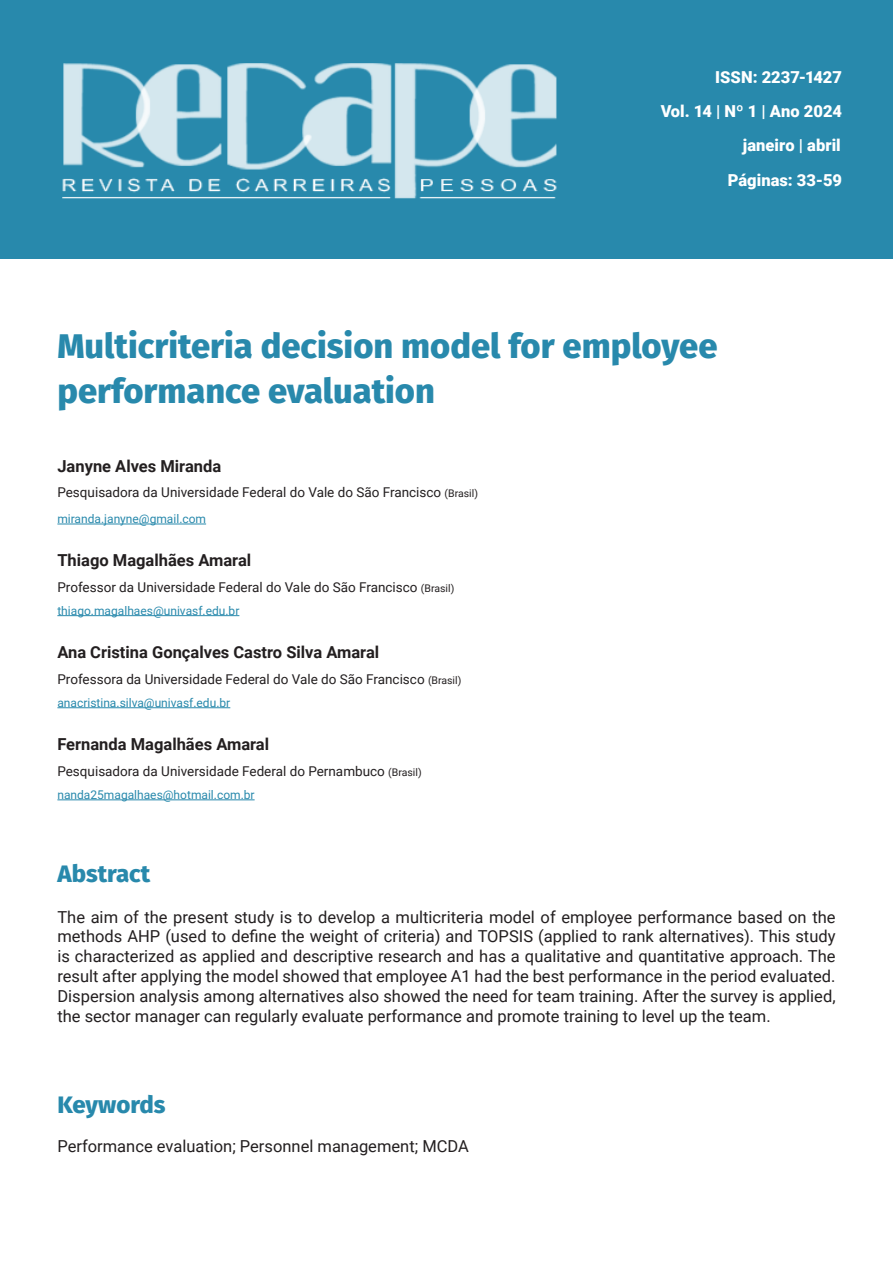
<style>
.page{position:relative;width:893px;height:1263px;background:#fff}
.page>*{position:absolute;margin:0;border:0;box-sizing:border-box;transform-origin:0 0}
.Colunas_-_Esquerda{font:800 34.5px/45px "Fira Sans";color:#2889ac}
.t1{font:800 24px "Fira Sans";color:#2889ac}
.Resumo_-_Texto{font:16.5px/19.8px "Roboto";color:#231f20;text-align:justify}
.t2{font:700 16.5px "Roboto";color:#231f20}
.Colunas_-_Esquerda-2{font:900 16.5px "Roboto";color:#fff}
.t3{font:13.5px "Roboto";color:#231f20}
.t4{font:12px "Roboto";color:#2889ac}
.s1{font-size:10.5px}
</style>
<div class="page">
<div style="left:0;top:0;width:893px;height:258px;background:#2889ac"></div>
<img style="left:62px;top:63px;width:495px;height:136px">
<hr style="left:57px;top:524px;width:149px;height:1px;background:#2889ac">
<hr style="left:57px;top:615px;width:182px;height:1px;background:#2889ac">
<hr style="left:57px;top:707px;width:173px;height:1px;background:#2889ac">
<hr style="left:57px;top:799px;width:198px;height:1px;background:#2889ac">
<p class="Colunas_-_Esquerda-2" style="left:715px;top:65px;width:128px">ISSN: 2237-1427</p>
<p class="Colunas_-_Esquerda-2" style="left:661px;top:99px;width:183px">Vol. 14 | Nº 1 | Ano 2024</p>
<p class="Colunas_-_Esquerda-2" style="left:743px;top:134px;width:99px">janeiro | abril</p>
<p class="Colunas_-_Esquerda-2" style="left:728px;top:168px;width:116px">Páginas: 33-59</p>
<p class="Colunas_-_Esquerda" style="left:57px;top:320px;width:662px">Multicriteria decision model for employee performance evaluation</p>
<p class="t2" style="left:57px;top:454px;width:165px">Janyne Alves Miranda</p>
<p class="t3" style="left:57px;top:483px;width:422px">Pesquisadora da Universidade Federal do Vale do São Francisco <span class="s1">(Brasil)</span></p>
<p class="t4" style="left:57px;top:510px;width:150px">miranda.janyne@gmail.com</p>
<p class="t2" style="left:57px;top:549px;width:195px">Thiago Magalhães Amaral</p>
<p class="t3" style="left:57px;top:578px;width:398px">Professor da Universidade Federal do Vale do São Francisco <span class="s1">(Brasil)</span></p>
<p class="t4" style="left:57px;top:602px;width:183px">thiago.magalhaes@univasf.edu.br</p>
<p class="t2" style="left:57px;top:641px;width:323px">Ana Cristina Gonçalves Castro Silva Amaral</p>
<p class="t3" style="left:57px;top:670px;width:405px">Professora da Universidade Federal do Vale do São Francisco <span class="s1">(Brasil)</span></p>
<p class="t4" style="left:57px;top:694px;width:174px">anacristina.silva@univasf.edu.br</p>
<p class="t2" style="left:57px;top:733px;width:213px">Fernanda Magalhães Amaral</p>
<p class="t3" style="left:57px;top:762px;width:366px">Pesquisadora da Universidade Federal do Pernambuco <span class="s1">(Brasil)</span></p>
<p class="t4" style="left:57px;top:786px;width:199px">nanda25magalhaes@hotmail.com.br</p>
<p class="t1" style="left:57px;top:852px;width:94px">Abstract</p>
<p class="Resumo_-_Texto" style="left:57px;top:906px;width:780px">The aim of the present study is to develop a multicriteria model of employee performance based on the methods AHP (used to define the weight of criteria) and TOPSIS (applied to rank alternatives). This study is characterized as applied and descriptive research and has a qualitative and quantitative approach. The result after applying the model showed that employee A1 had the best performance in the period evaluated.<br>Dispersion analysis among alternatives also showed the need for team training. After the survey is applied, the sector manager can regularly evaluate performance and promote training to level up the team.</p>
<p class="t1" style="left:57px;top:1083px;width:110px">Keywords</p>
<p class="Resumo_-_Texto" style="left:57px;top:1136px;width:413px">Performance evaluation; Personnel management; MCDA</p>
</div>
